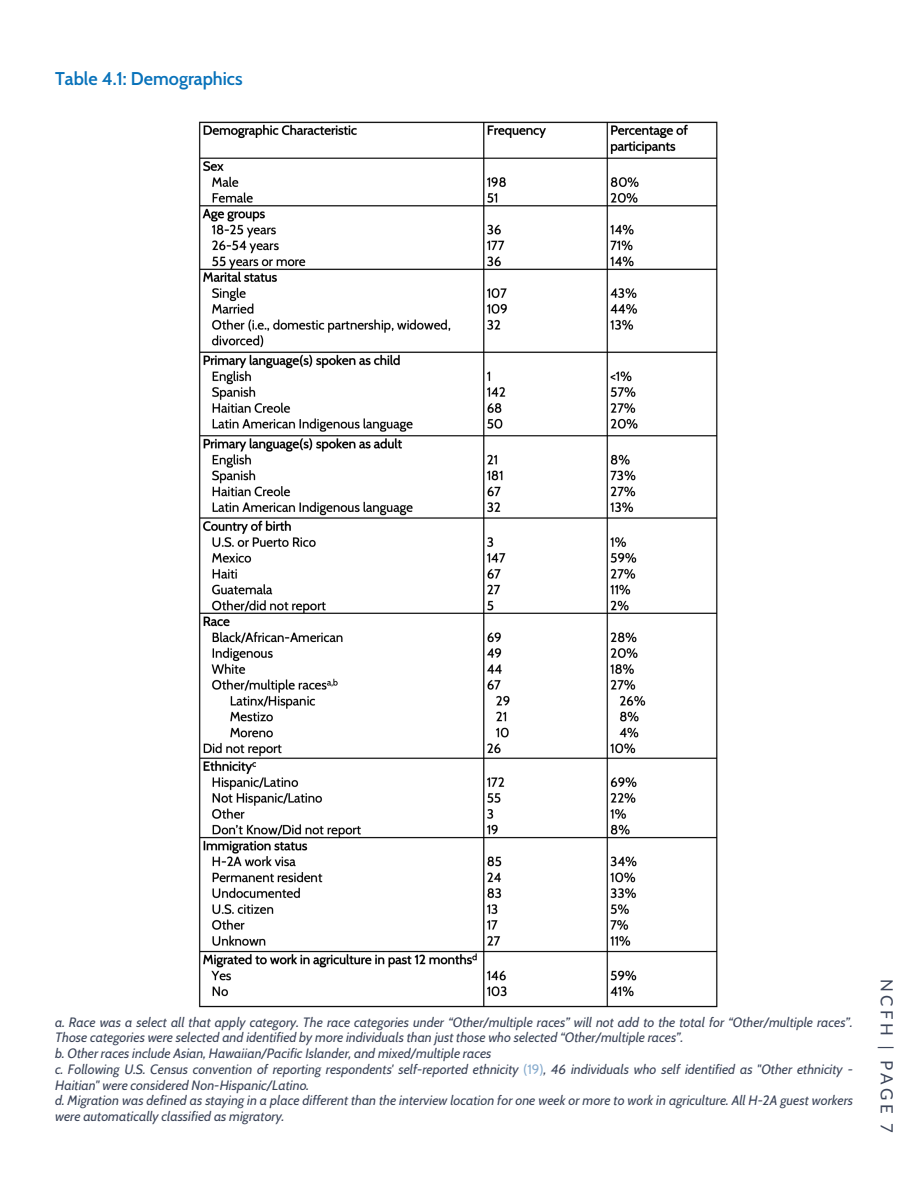
<style>
.page{position:relative;width:918px;height:1188px;background:#fff}
.page>*{position:absolute;margin:0;border:0;box-sizing:border-box;transform-origin:0 0}
.t1{font:600 18px "Cabin";color:#0872ba}
.t2{font:16.8px "Lato";letter-spacing:.19em;color:#3d465a}
.t3{font:italic 13.5px/15.8px "Cabin";color:#3d465a}
.s1{font-style:normal;color:#88acce}
</style>
<div class="page">
<img style="left:199px;top:121px;width:519px;height:887px">
<p class="t1" style="left:55px;top:68px;width:189px">Table 4.1: Demographics</p>
<p class="t3" style="left:55px;top:1014px;width:799px">a. Race was a select all that apply category. The race categories under “Other/multiple races” will not add to the total for “Other/multiple races”.<br>Those categories were selected and identified by more individuals than just those who selected “Other/multiple races”.</p>
<p class="t3" style="left:55px;top:1045px;width:438px">b. Other races include Asian, Hawaiian/Pacific Islander, and mixed/multiple races</p>
<p class="t3" style="left:55px;top:1061px;width:799px">c. Following U.S. Census convention of reporting respondents' self-reported ethnicity <span class="s1">(19)</span>, 46 individuals who self identified as "Other ethnicity -<br>Haitian" were considered Non-Hispanic/Latino.</p>
<p class="t3" style="left:55px;top:1093px;width:800px">d. Migration was defined as staying in a place different than the interview location for one week or more to work in agriculture. All H-2A guest workers were automatically classified as migratory.</p>
<p class="t2" style="left:897px;top:979px;width:155px;rotate:90deg">NCFH | PAGE 7</p>
</div>
